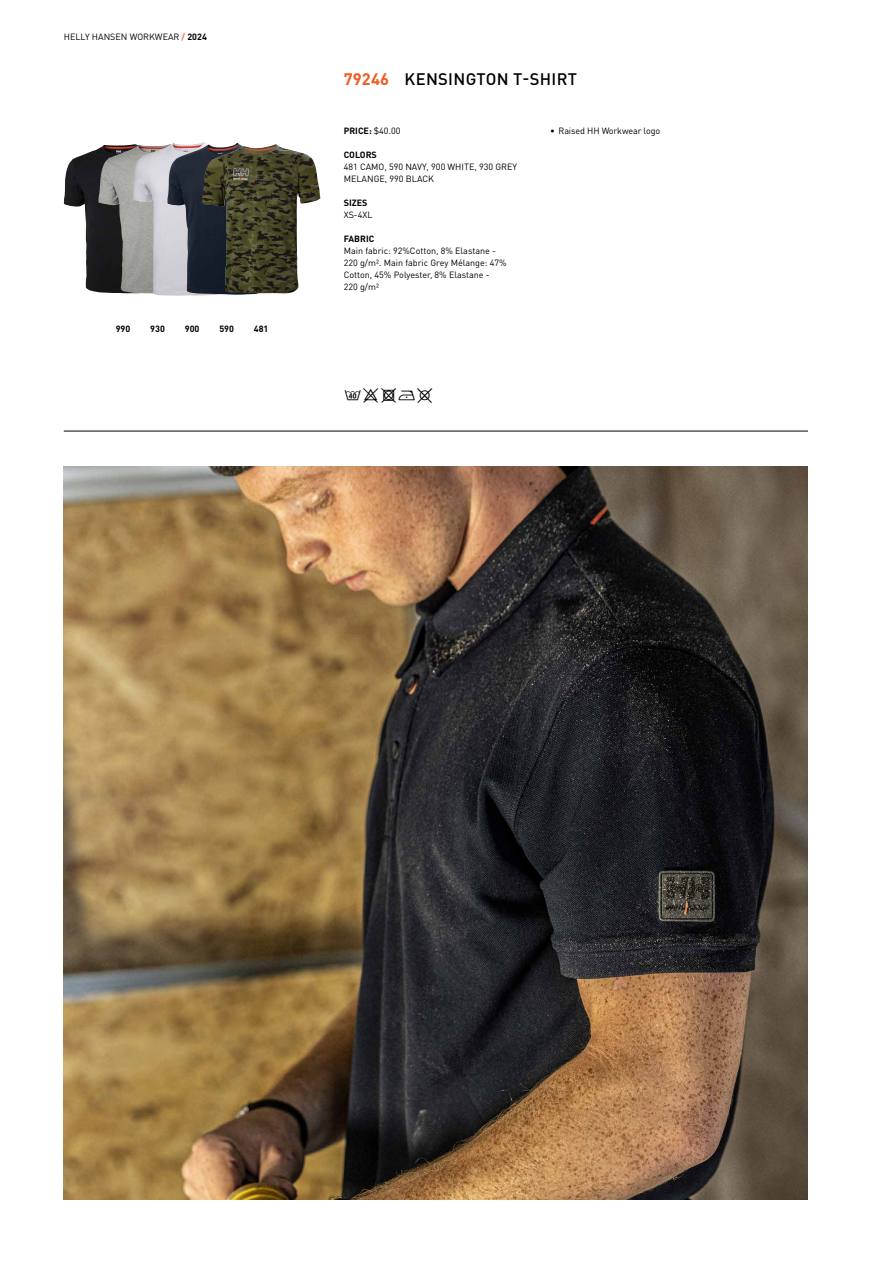
<style>
.page{position:relative;width:893px;height:1263px;background:#fff}
.page>*{position:absolute;margin:0;border:0;box-sizing:border-box;transform-origin:0 0}
.t1{font:18px "Nilorn Seagul Textile";color:#000}
.t2{font:500 16.5px "DINOT";letter-spacing:.02em;color:#000}
.t3{font:9px/12px "DINOT";color:#000}
.t4{font:700 9px "DIN Pro";color:#000}
.t5{font:9px "DIN Pro";letter-spacing:-.01em;color:#000}
.t6{font:700 9px "DINOT";color:#000}
.s1{font-weight:700;color:#f26332}
.s2{font-weight:700}
.s3{font-weight:700;color:#f15a22}
.s4{font-family:"DINOT";font-weight:400}
</style>
<div class="page">
<hr style="left:64px;top:431px;width:744px;height:1px;background:#000">
<img style="left:64px;top:149px;width:34px;height:143px">
<img style="left:98px;top:144px;width:35px;height:149px">
<img style="left:133px;top:142px;width:77px;height:154px">
<img style="left:167px;top:143px;width:94px;height:152px">
<img style="left:202px;top:144px;width:96px;height:149px">
<hr style="left:892px;top:0;width:1px;height:831px;background:#f26332">
<img style="left:64px;top:466px;width:744px;height:733px">
<p class="t3" style="left:64px;top:31px;width:145px">HELLY HANSEN WORKWEAR <span class="s1">/</span> <span class="s2">2024</span></p>
<p class="t6" style="left:116px;top:323px;width:16px">990</p>
<p class="t6" style="left:150px;top:323px;width:16px">930</p>
<p class="t6" style="left:185px;top:323px;width:16px">900</p>
<p class="t6" style="left:219px;top:323px;width:16px">590</p>
<p class="t6" style="left:254px;top:323px;width:16px">481</p>
<h2 class="t2" style="left:344px;top:67px;width:235px"><span class="s3">79246</span> KENSINGTON T-SHIRT</h2>
<p class="t4" style="left:344px;top:123px;width:58px">PRICE: <span class="s4">$40.00</span></p>
<p class="t4" style="left:344px;top:147px;width:35px">COLORS</p>
<p class="t3" style="left:344px;top:161px;width:175px">481 CAMO, 590 NAVY, 900 WHITE, 930 GREY<br>MELANGE, 990 BLACK</p>
<p class="t4" style="left:344px;top:195px;width:25px">SIZES</p>
<p class="t3" style="left:344px;top:209px;width:30px">XS-4XL</p>
<p class="t4" style="left:344px;top:231px;width:32px">FABRIC</p>
<p class="t3" style="left:344px;top:245px;width:165px">Main fabric: 92%Cotton, 8% Elastane -<br>220 g/m². Main fabric Grey Mélange: 47%<br>Cotton, 45% Polyester, 8% Elastane -<br>220 g/m²</p>
<p class="t5" style="left:550px;top:124px;width:112px">• Raised HH Workwear logo</p>
<h1 class="t1" style="left:344px;top:391px;width:91px">bx+!\</h1>
</div>
